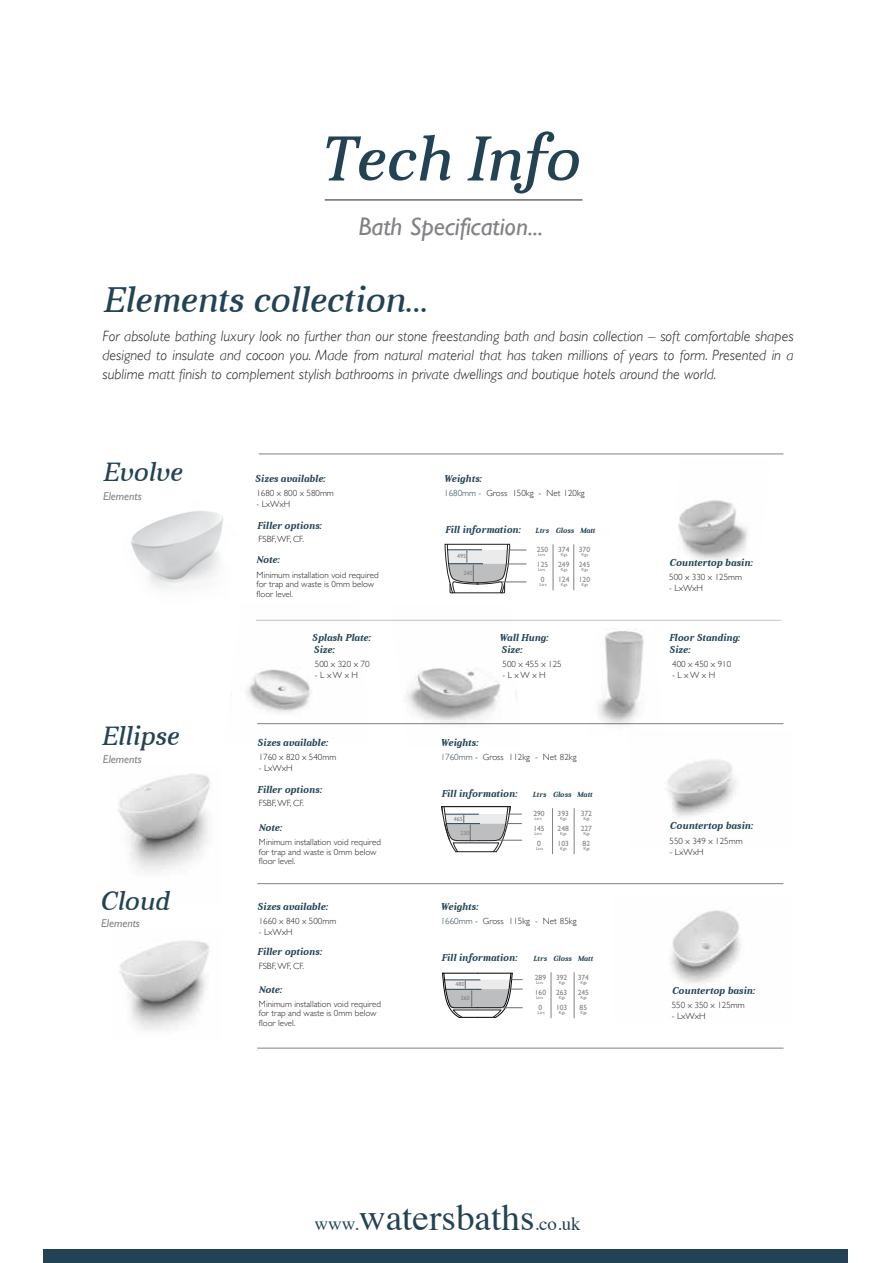
<style>
.page{position:relative;width:893px;height:1263px;background:#fff}
.page>*{position:absolute;margin:0;border:0;box-sizing:border-box;transform-origin:0 0}
.t1{font:italic 63.45px "Aver";color:#234354}
.t2{font:37.2px "Times";color:#234354}
.t3{font:italic 36px "Aver";color:#234354}
.t4{font:italic 26.7px "Aver";color:#234354}
.t5{font:italic 25.5px "Gill Sans";color:#808285}
.t6{font:italic 300 14.85px/19px "Gill Sans";color:#231f20;text-align:justify}
.t7{font:italic 11.4px "Gill Sans";color:#808285}
.t8{font:italic 700 10.2px "Aver";color:#234354}
.t9{font:italic 700 10.05px "Aver";color:#234354}
.t10{font:300 9px/9.8px "Gill Sans";color:#231f20}
.t11{font:7.5px/15px "Gill Sans";color:#808285;text-align:justify}
.t12{font:italic 700 7.5px "Aver";color:#234354}
.t13{font:6px "Gill Sans";color:#808285}
.t14{font:4.5px "Gill Sans";color:#808285}
.s1{color:#234354}
.s2{font-size:18.9px}
</style>
<div class="page">
<div style="left:43px;top:1249px;width:805px;height:14px;background:#234354"></div>
<hr style="left:325px;top:200px;width:257px;height:1px;background:#231f20">
<img style="left:131px;top:511px;width:92px;height:77px">
<img style="left:667px;top:760px;width:69px;height:58px">
<img style="left:118px;top:774px;width:93px;height:98px">
<hr style="left:552px;top:808px;width:1px;height:46px;background:#808285">
<hr style="left:574px;top:808px;width:1px;height:46px;background:#808285">
<svg style="left:441px;top:806px;width:81px;height:46px"></svg>
<img style="left:671px;top:910px;width:70px;height:74px">
<img style="left:119px;top:941px;width:91px;height:89px">
<hr style="left:551px;top:972px;width:1px;height:46px;background:#808285">
<hr style="left:574px;top:972px;width:1px;height:46px;background:#808285">
<svg style="left:442px;top:973px;width:81px;height:45px"></svg>
<hr style="left:257px;top:723px;width:526px;height:1px;background:#808285">
<hr style="left:257px;top:883px;width:526px;height:1px;background:#808285">
<hr style="left:257px;top:1048px;width:526px;height:1px;background:#808285">
<hr style="left:259px;top:454px;width:524px;height:1px;background:#808285">
<hr style="left:256px;top:620px;width:525px;height:1px;background:#c1c3c3">
<hr style="left:553px;top:544px;width:1px;height:46px;background:#808285">
<hr style="left:573px;top:544px;width:1px;height:46px;background:#808285">
<img style="left:587px;top:630px;width:78px;height:95px">
<img style="left:390px;top:619px;width:131px;height:106px">
<img style="left:246px;top:619px;width:124px;height:106px">
<img style="left:678px;top:500px;width:70px;height:62px">
<svg style="left:444px;top:544px;width:82px;height:49px"></svg>
<h1 class="t1" style="left:319px;top:124px;width:261px">Tech Info</h1>
<h3 class="t5" style="left:358px;top:212px;width:186px">Bath Specification...</h3>
<h3 class="t3" style="left:103px;top:280px;width:326px">Elements collection...</h3>
<p class="t6" style="left:103px;top:326px;width:693px">For absolute bathing luxury look no further than our stone freestanding bath and basin collection – soft comfortable shapes designed to insulate and cocoon you. Made from natural material that has taken millions of years to form. Presented in a sublime matt finish to complement stylish bathrooms in private dwellings and boutique hotels around the world.</p>
<h3 class="t4" style="left:103px;top:457px;width:80px">Evolve</h3>
<p class="t7" style="left:103px;top:490px;width:40px">Elements</p>
<h3 class="t4" style="left:101px;top:722px;width:79px">Ellipse</h3>
<p class="t7" style="left:103px;top:752px;width:40px">Elements</p>
<h3 class="t4" style="left:100px;top:886px;width:70px">Cloud</h3>
<p class="t7" style="left:101px;top:917px;width:40px">Elements</p>
<p class="t8" style="left:255px;top:473px;width:72px">Sizes available:</p>
<p class="t8" style="left:444px;top:473px;width:39px">Weights:</p>
<p class="t10" style="left:256px;top:488px;width:79px">1680 x 800 x 580mm</p>
<p class="t10" style="left:256px;top:499px;width:35px">- LxWxH</p>
<p class="t10" style="left:444px;top:488px;width:142px"><span class="s1">1680mm</span> - Gross 150kg - Net 120kg</p>
<p class="t8" style="left:257px;top:520px;width:66px">Filler options:</p>
<p class="t10" style="left:259px;top:534px;width:47px">FSBF, WF, CF.</p>
<p class="t9" style="left:445px;top:524px;width:77px">Fill information:</p>
<p class="t12" style="left:535px;top:526px;width:61px">Ltrs Gloss Matt</p>
<p class="t8" style="left:257px;top:554px;width:24px">Note:</p>
<p class="t10" style="left:257px;top:569px;width:124px">Minimum installation void required for trap and waste is 0mm below floor level.</p>
<p class="t13" style="left:457px;top:553px;width:10px">495</p>
<p class="t13" style="left:463px;top:569px;width:10px">240</p>
<p class="t11" style="left:558px;top:542px;width:13px">374<br>249<br>124</p>
<p class="t11" style="left:537px;top:542px;width:13px;text-align:center">250<br>125<br>0</p>
<p class="t14" style="left:538px;top:552px;width:9px">Ltrs</p>
<p class="t14" style="left:561px;top:552px;width:8px">Kgs</p>
<p class="t14" style="left:561px;top:567px;width:8px">Kgs</p>
<p class="t14" style="left:561px;top:582px;width:8px">Kgs</p>
<p class="t14" style="left:538px;top:567px;width:9px">Ltrs</p>
<p class="t14" style="left:540px;top:582px;width:9px">Ltrs</p>
<p class="t11" style="left:579px;top:542px;width:13px">370<br>245<br>120</p>
<p class="t14" style="left:581px;top:552px;width:8px">Kgs</p>
<p class="t14" style="left:581px;top:567px;width:8px">Kgs</p>
<p class="t14" style="left:581px;top:582px;width:8px">Kgs</p>
<p class="t8" style="left:669px;top:556px;width:85px">Countertop basin:</p>
<p class="t10" style="left:669px;top:572px;width:75px">500 x 330 x 125mm</p>
<p class="t10" style="left:669px;top:583px;width:35px">- LxWxH</p>
<p class="t8" style="left:312px;top:632px;width:60px">Splash Plate:</p>
<p class="t8" style="left:500px;top:632px;width:50px">Wall Hung:</p>
<p class="t8" style="left:669px;top:632px;width:72px">Floor Standing:</p>
<p class="t8" style="left:313px;top:644px;width:23px">Size:</p>
<p class="t8" style="left:501px;top:644px;width:23px">Size:</p>
<p class="t8" style="left:669px;top:644px;width:23px">Size:</p>
<p class="t10" style="left:315px;top:659px;width:56px">500 x 320 x 70</p>
<p class="t10" style="left:315px;top:670px;width:45px">- L x W x H</p>
<p class="t10" style="left:503px;top:659px;width:61px">500 x 455 x 125</p>
<p class="t10" style="left:503px;top:670px;width:45px">- L x W x H</p>
<p class="t10" style="left:672px;top:659px;width:61px">400 x 450 x 910</p>
<p class="t10" style="left:672px;top:670px;width:45px">- L x W x H</p>
<p class="t8" style="left:257px;top:737px;width:72px">Sizes available:</p>
<p class="t8" style="left:441px;top:737px;width:39px">Weights:</p>
<p class="t10" style="left:259px;top:752px;width:79px">1760 x 820 x 540mm</p>
<p class="t10" style="left:259px;top:763px;width:35px">- LxWxH</p>
<p class="t10" style="left:441px;top:752px;width:137px"><span class="s1">1760mm</span> - Gross 112kg - Net 82kg</p>
<p class="t8" style="left:257px;top:784px;width:66px">Filler options:</p>
<p class="t10" style="left:259px;top:798px;width:47px">FSBF, WF, CF.</p>
<p class="t8" style="left:259px;top:822px;width:24px">Note:</p>
<p class="t10" style="left:259px;top:837px;width:124px">Minimum installation void required for trap and waste is 0mm below floor level.</p>
<p class="t9" style="left:441px;top:787px;width:77px">Fill information:</p>
<p class="t12" style="left:533px;top:790px;width:61px">Ltrs Gloss Matt</p>
<p class="t14" style="left:583px;top:816px;width:8px">Kgs</p>
<p class="t14" style="left:583px;top:831px;width:8px">Kgs</p>
<p class="t14" style="left:583px;top:846px;width:8px">Kgs</p>
<p class="t11" style="left:558px;top:806px;width:13px">393<br>248<br>103</p>
<p class="t11" style="left:581px;top:806px;width:13px">372<br>227<br>82</p>
<p class="t11" style="left:533px;top:806px;width:13px;text-align:center">290<br>145<br>0</p>
<p class="t13" style="left:454px;top:815px;width:10px">465</p>
<p class="t13" style="left:460px;top:829px;width:10px">230</p>
<p class="t14" style="left:534px;top:816px;width:9px">Ltrs</p>
<p class="t14" style="left:560px;top:816px;width:8px">Kgs</p>
<p class="t14" style="left:560px;top:831px;width:8px">Kgs</p>
<p class="t14" style="left:560px;top:846px;width:8px">Kgs</p>
<p class="t14" style="left:534px;top:831px;width:9px">Ltrs</p>
<p class="t14" style="left:536px;top:846px;width:9px">Ltrs</p>
<p class="t8" style="left:670px;top:820px;width:85px">Countertop basin:</p>
<p class="t10" style="left:670px;top:836px;width:75px">550 x 349 x 125mm</p>
<p class="t10" style="left:670px;top:847px;width:35px">- LxWxH</p>
<p class="t8" style="left:257px;top:901px;width:72px">Sizes available:</p>
<p class="t8" style="left:441px;top:901px;width:39px">Weights:</p>
<p class="t10" style="left:259px;top:916px;width:79px">1660 x 840 x 500mm</p>
<p class="t10" style="left:259px;top:927px;width:35px">- LxWxH</p>
<p class="t10" style="left:441px;top:916px;width:137px"><span class="s1">1660mm</span> - Gross 115kg - Net 85kg</p>
<p class="t8" style="left:257px;top:945px;width:66px">Filler options:</p>
<p class="t10" style="left:259px;top:961px;width:47px">FSBF, WF, CF.</p>
<p class="t9" style="left:441px;top:952px;width:77px">Fill information:</p>
<p class="t12" style="left:533px;top:954px;width:61px">Ltrs Gloss Matt</p>
<p class="t8" style="left:259px;top:983px;width:24px">Note:</p>
<p class="t10" style="left:259px;top:998px;width:124px">Minimum installation void required for trap and waste is 0mm below floor level.</p>
<p class="t13" style="left:455px;top:981px;width:10px">480</p>
<p class="t13" style="left:461px;top:995px;width:10px">260</p>
<p class="t11" style="left:556px;top:970px;width:13px">392<br>263<br>103</p>
<p class="t11" style="left:535px;top:970px;width:13px;text-align:center">289<br>160<br>0</p>
<p class="t14" style="left:536px;top:980px;width:9px">Ltrs</p>
<p class="t14" style="left:559px;top:980px;width:8px">Kgs</p>
<p class="t14" style="left:559px;top:995px;width:8px">Kgs</p>
<p class="t14" style="left:559px;top:1010px;width:8px">Kgs</p>
<p class="t14" style="left:536px;top:995px;width:9px">Ltrs</p>
<p class="t14" style="left:537px;top:1010px;width:9px">Ltrs</p>
<p class="t11" style="left:578px;top:970px;width:13px">374<br>245<br>85</p>
<p class="t14" style="left:580px;top:980px;width:8px">Kgs</p>
<p class="t14" style="left:580px;top:995px;width:8px">Kgs</p>
<p class="t14" style="left:580px;top:1010px;width:8px">Kgs</p>
<p class="t8" style="left:672px;top:984px;width:85px">Countertop basin:</p>
<p class="t10" style="left:672px;top:1000px;width:75px">550 x 350 x 125mm</p>
<p class="t10" style="left:672px;top:1011px;width:35px">- LxWxH</p>
<h2 class="t2" style="left:315px;top:1183px;width:268px"><span class="s2">www.</span>watersbaths<span class="s2">.co.uk</span></h2>
</div>
